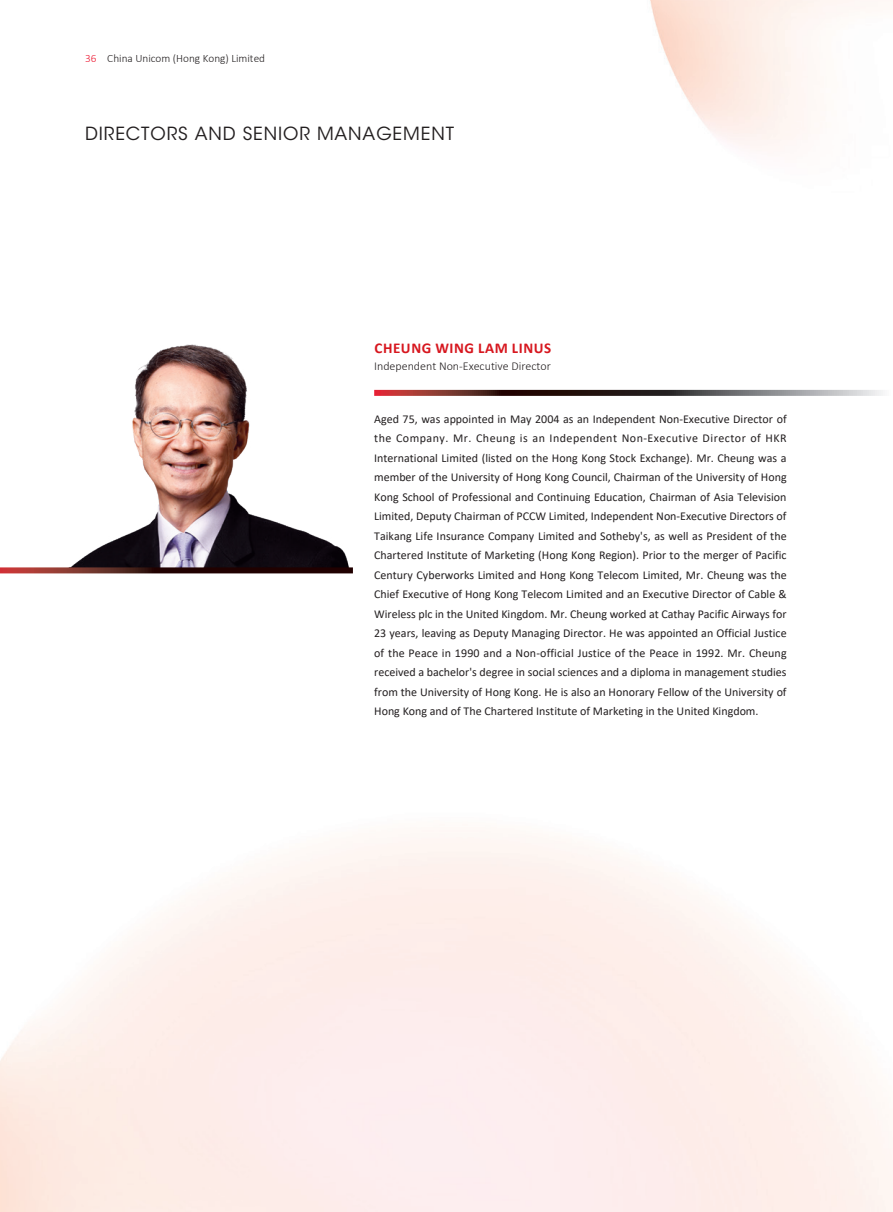
<style>
.page{position:relative;width:893px;height:1212px;background:#fff}
.page>*{position:absolute;margin:0;border:0;box-sizing:border-box;transform-origin:0 0}
.t1{font:18px "ITC Avant Garde Std";letter-spacing:.05em;color:#231f20}
.t2{font:700 15px "Calibri";letter-spacing:.04em;color:#d7171f}
._01_Body_Text{font:12px/19.5px "Calibri";color:#231f20;text-align:justify}
.t3{font:300 12px "Calibri";color:#231f20}
.t4{font:300 11.25px "Calibri";color:#231f20}
.s1{color:#ed1a33}
</style>
<div class="page">
<img style="left:70px;top:344px;width:307px;height:223px">
<svg style="left:0;top:567px;width:353px;height:6px;background:#4b1a18"></svg>
<svg style="left:374px;top:390px;width:515px;height:6px;background:#6e5352"></svg>
<p class="t4" style="left:85px;top:51px;width:182px"><span class="s1">36</span> China Unicom (Hong Kong) Limited</p>
<h1 class="t1" style="left:85px;top:123px;width:371px">DIRECTORS AND SENIOR MANAGEMENT</h1>
<p class="t2" style="left:374px;top:337px;width:178px">CHEUNG WING LAM LINUS</p>
<p class="t3" style="left:374px;top:359px;width:178px">Independent Non-Executive Director</p>
<p class="_01_Body_Text" style="left:374px;top:409px;width:414px">Aged 75, was appointed in May 2004 as an Independent Non-Executive Director of the Company. Mr. Cheung is an Independent Non-Executive Director of HKR International Limited (listed on the Hong Kong Stock Exchange). Mr. Cheung was a member of the University of Hong Kong Council, Chairman of the University of Hong Kong School of Professional and Continuing Education, Chairman of Asia Television Limited, Deputy Chairman of PCCW Limited, Independent Non-Executive Directors of Taikang Life Insurance Company Limited and Sotheby's, as well as President of the Chartered Institute of Marketing (Hong Kong Region). Prior to the merger of Pacific Century Cyberworks Limited and Hong Kong Telecom Limited, Mr. Cheung was the Chief Executive of Hong Kong Telecom Limited and an Executive Director of Cable &amp; Wireless plc in the United Kingdom. Mr. Cheung worked at Cathay Pacific Airways for 23 years, leaving as Deputy Managing Director. He was appointed an Official Justice of the Peace in 1990 and a Non-official Justice of the Peace in 1992. Mr. Cheung received a bachelor's degree in social sciences and a diploma in management studies from the University of Hong Kong. He is also an Honorary Fellow of the University of Hong Kong and of The Chartered Institute of Marketing in the United Kingdom.</p>
</div>
